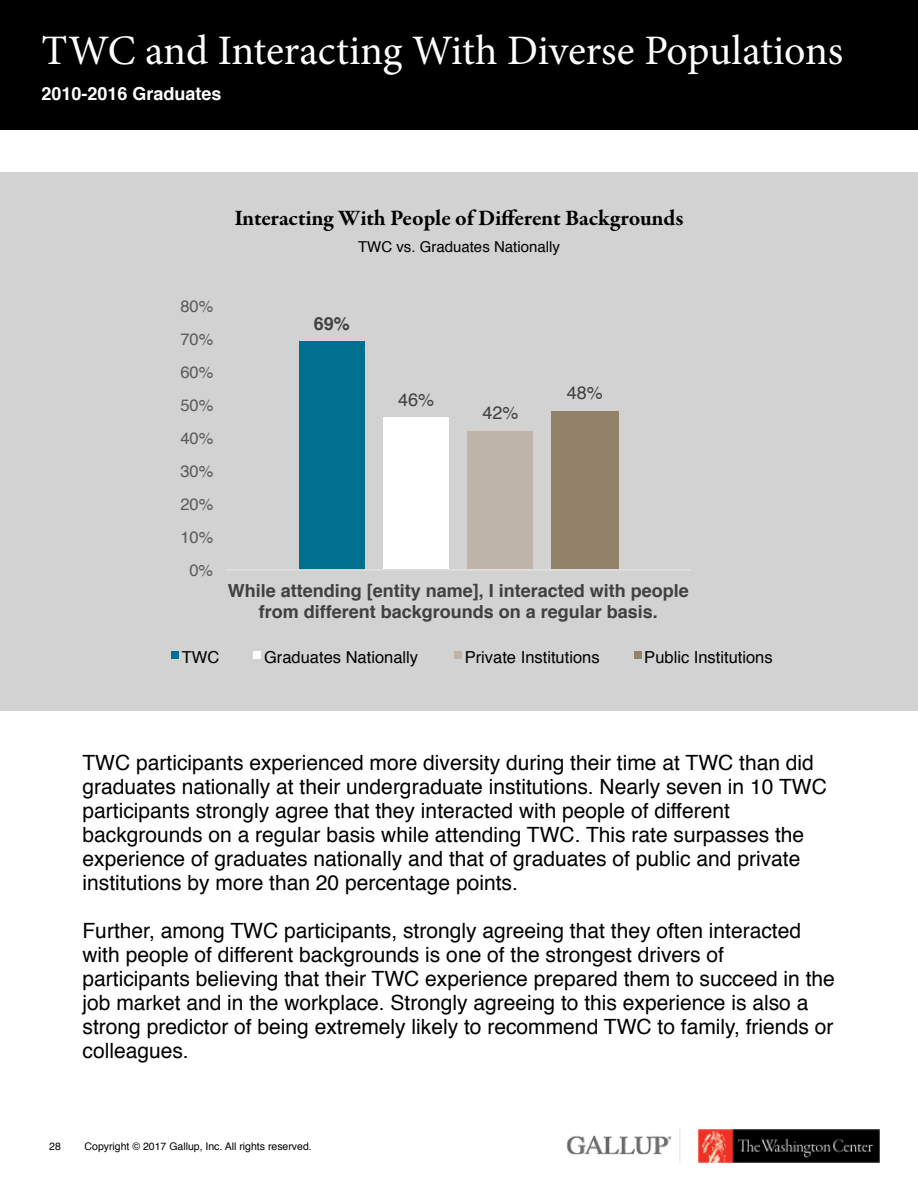
<style>
.page{position:relative;width:918px;height:1188px;background:#fff}
.page>*{position:absolute;margin:0;border:0;box-sizing:border-box;transform-origin:0 0}
.t1{font:42px "Minion Pro";letter-spacing:-.005em;color:#fff}
.t2{font:700 22.5px "Garamond Premr Pro";letter-spacing:-.005em;color:#000}
.t3{font:21px/24px "Helvetica";color:#000}
.t4{font:700 18px/21px "Helvetica";color:#404040;text-align:center}
.t5{font:700 18px "Helvetica";color:#fff}
.t6{font:18px "Helvetica";color:#404040}
.t7{font:16.5px "Helvetica";color:#000}
.t8{font:16.5px "Helvetica";color:#595959}
.t9{font:15px "Helvetica";color:#000}
.t10{font:10.5px "Helvetica";color:#000}
</style>
<div class="page">
<img style="left:567px;top:1128px;width:114px;height:35px">
<img style="left:699px;top:1130px;width:181px;height:32px">
<div style="left:0;top:173px;width:918px;height:538px;background:#d2d2d3"></div>
<div style="left:0;top:0;width:918px;height:130px;background:#000"></div>
<div style="left:299px;top:341px;width:66px;height:228px;background:#006f90"></div>
<div style="left:383px;top:418px;width:66px;height:151px;background:#fff"></div>
<div style="left:467px;top:431px;width:66px;height:138px;background:#beb5a8"></div>
<div style="left:551px;top:412px;width:68px;height:157px;background:#93826a"></div>
<hr style="left:226px;top:569px;width:465px;height:2px;background:#e0e0e0">
<div style="left:171px;top:651px;width:8px;height:8px;background:#006f90"></div>
<div style="left:254px;top:651px;width:7px;height:8px;background:#fff"></div>
<div style="left:454px;top:651px;width:8px;height:8px;background:#beb5a8"></div>
<div style="left:634px;top:651px;width:7px;height:8px;background:#93826a"></div>
<h1 class="t1" style="left:41px;top:23px;width:803px">TWC and Interacting With Diverse Populations</h1>
<p class="t5" style="left:41px;top:86px;width:182px">2010-2016 Graduates</p>
<p class="t2" style="left:234px;top:204px;width:451px">Interacting With People of Different Backgrounds</p>
<p class="t9" style="left:358px;top:241px;width:203px">TWC vs. Graduates Nationally</p>
<p class="t8" style="left:180px;top:299px;width:35px">80%</p>
<p class="t8" style="left:180px;top:332px;width:35px">70%</p>
<p class="t8" style="left:180px;top:365px;width:35px">60%</p>
<p class="t8" style="left:180px;top:398px;width:35px">50%</p>
<p class="t8" style="left:180px;top:431px;width:35px">40%</p>
<p class="t8" style="left:180px;top:464px;width:35px">30%</p>
<p class="t8" style="left:180px;top:498px;width:35px">20%</p>
<p class="t8" style="left:180px;top:531px;width:35px">10%</p>
<p class="t8" style="left:189px;top:564px;width:25px">0%</p>
<p class="t4" style="left:314px;top:314px;width:38px">69%</p>
<p class="t6" style="left:398px;top:392px;width:38px">46%</p>
<p class="t6" style="left:483px;top:405px;width:38px">42%</p>
<p class="t6" style="left:567px;top:385px;width:38px">48%</p>
<p class="t4" style="left:228px;top:582px;width:463px">While attending [entity name], I interacted with people from different backgrounds on a regular basis.</p>
<p class="t7" style="left:182px;top:651px;width:39px">TWC</p>
<p class="t7" style="left:264px;top:651px;width:156px">Graduates Nationally</p>
<p class="t7" style="left:465px;top:651px;width:136px">Private Institutions</p>
<p class="t7" style="left:644px;top:651px;width:130px">Public Institutions</p>
<p class="t3" style="left:82px;top:752px;width:746px">TWC participants experienced more diversity during their time at TWC than did graduates nationally at their undergraduate institutions. Nearly seven in 10 TWC participants strongly agree that they interacted with people of different backgrounds on a regular basis while attending TWC. This rate surpasses the experience of graduates nationally and that of graduates of public and private institutions by more than 20 percentage points.</p>
<p class="t3" style="left:82px;top:920px;width:754px">Further, among TWC participants, strongly agreeing that they often interacted with people of different backgrounds is one of the strongest drivers of participants believing that their TWC experience prepared them to succeed in the job market and in the workplace. Strongly agreeing to this experience is also a strong predictor of being extremely likely to recommend TWC to family, friends or colleagues.</p>
<p class="t10" style="left:49px;top:1142px;width:13px">28</p>
<p class="t10" style="left:85px;top:1142px;width:229px">Copyright © 2017 Gallup, Inc. All rights reserved.</p>
</div>
